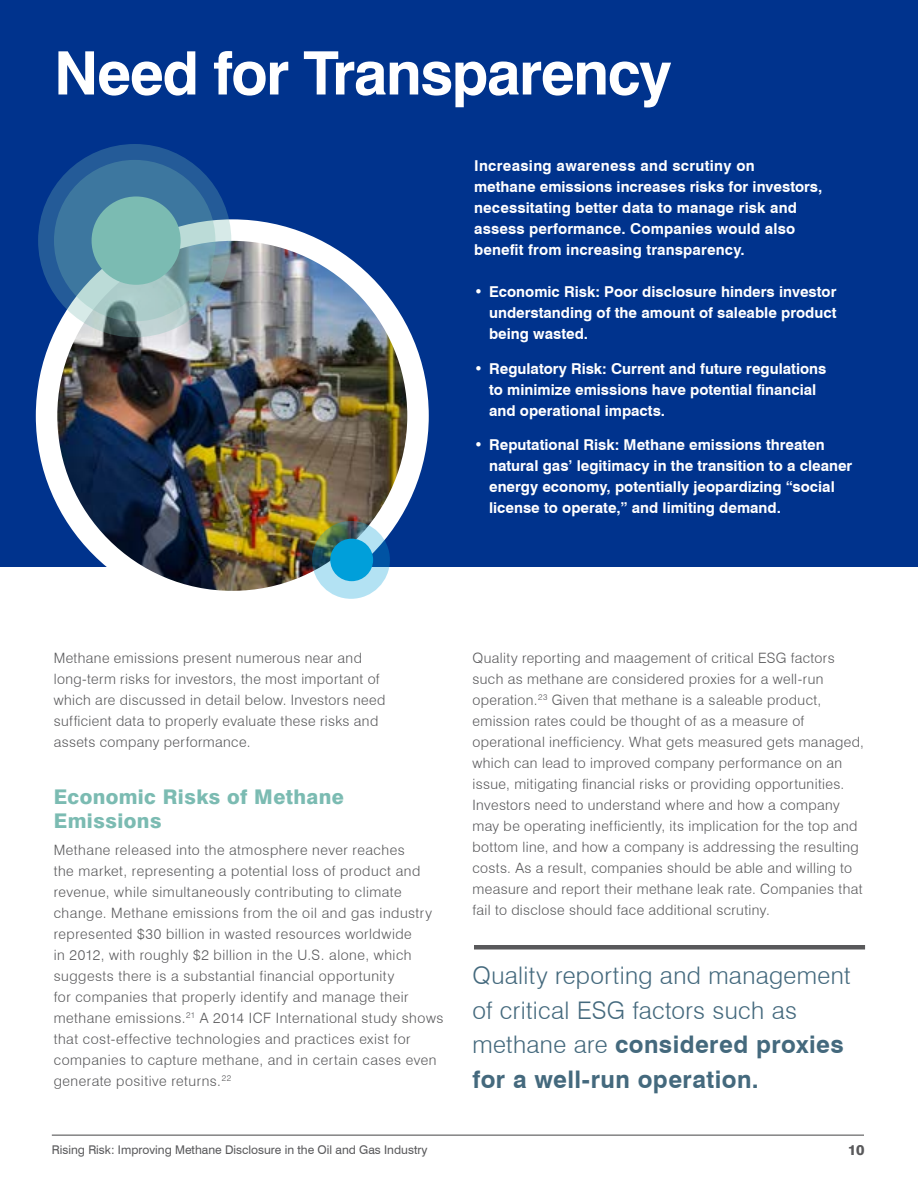
<style>
.page{position:relative;width:918px;height:1188px;background:#fff}
.page>*{position:absolute;margin:0;border:0;box-sizing:border-box;transform-origin:0 0}
.t1{font:700 60px "Swiss 721 BT";letter-spacing:-.025em;color:#fff}
.t2{font:300 24.3px/34.7px "Swiss 721 BT";letter-spacing:.015em;color:#44697d}
.t3{font:800 20.25px/24px "Swiss 721 BT";letter-spacing:.02em;color:#7bbbb2}
.t4{font:700 15px/21px "Swiss 721 BT";color:#fff}
.t5{font:300 14.25px/21px "Swiss 721 BT";letter-spacing:.03em;color:#59595b}
.t6{font:800 14.25px "Swiss 721 BT";color:#59595b}
.t7{font:12px "Swiss 721 BT";color:#59595b}
.s1{font-weight:700}
</style>
<div class="page">
<div style="left:0;top:0;width:918px;height:567px;background:#00338d"></div>
<img style="left:47px;top:230px;width:371px;height:372px;border-radius:186px">
<div style="left:36px;top:219px;width:393px;height:393px;border:21px solid #fff;border-radius:50%"></div>
<svg style="left:312px;top:521px;width:78px;height:78px;background:#79a7b3"></svg>
<div style="left:330px;top:539px;width:43px;height:42px;background:#009fda;border-radius:50%"></div>
<svg style="left:38px;top:144px;width:193px;height:193px;background:#6395aa"></svg>
<div style="left:474px;top:945px;width:391px;height:5px;background:#59595b"></div>
<hr style="left:52px;top:1135px;width:812px;height:1px;background:#59595b">
<h1 class="t1" style="left:54px;top:37px;width:619px">Need for Transparency</h1>
<p class="t4" style="left:474px;top:155px;width:350px">Increasing awareness and scrutiny on<br>methane emissions increases risks for investors, necessitating better data to manage risk and assess performance. Companies would also benefit from increasing transparency.</p>
<p class="t4" style="left:489px;top:281px;width:349px;text-align:justify;text-indent:-15px">• Economic Risk: Poor disclosure hinders investor understanding of the amount of saleable product being wasted.</p>
<p class="t4" style="left:489px;top:358px;width:339px;text-indent:-15px">• Regulatory Risk: Current and future regulations to minimize emissions have potential financial and operational impacts.</p>
<p class="t4" style="left:489px;top:434px;width:365px;text-indent:-15px">• Reputational Risk: Methane emissions threaten natural gas’ legitimacy in the transition to a cleaner energy economy, potentially jeopardizing “social license to operate,” and limiting demand.</p>
<p class="t5" style="left:54px;top:647px;width:333px">Methane emissions present numerous near and long-term risks for investors, the most important of which are discussed in detail below. Investors need sufficient data to properly evaluate these risks and assets company performance.</p>
<h3 class="t3" style="left:54px;top:785px;width:292px">Economic Risks of Methane<br>Emissions</h3>
<p class="t5" style="left:54px;top:839px;width:391px">Methane released into the atmosphere never reaches<br>the market, representing a potential loss of product and revenue, while simultaneously contributing to climate change. Methane emissions from the oil and gas industry represented $30 billion in wasted resources worldwide<br>in 2012, with roughly $2 billion in the U.S. alone, which suggests there is a substantial financial opportunity<br>for companies that properly identify and manage their methane emissions.<sup>21</sup> A 2014 ICF International study shows that cost-effective technologies and practices exist for companies to capture methane, and in certain cases even generate positive returns.<sup>22</sup></p>
<p class="t5" style="left:472px;top:647px;width:393px">Quality reporting and maagement of critical ESG factors such as methane are considered proxies for a well-run operation.<sup>23</sup> Given that methane is a saleable product, emission rates could be thought of as a measure of operational inefficiency. What gets measured gets managed, which can lead to improved company performance on an issue, mitigating financial risks or providing opportunities.<br>Investors need to understand where and how a company may be operating inefficiently, its implication for the top and bottom line, and how a company is addressing the resulting costs. As a result, companies should be able and willing to measure and report their methane leak rate. Companies that fail to disclose should face additional scrutiny.</p>
<h2 class="t2" style="left:472px;top:958px;width:380px">Quality reporting and management of critical ESG factors such as methane are <span class="s1">considered proxies for a well-run operation.</span></h2>
<p class="t7" style="left:52px;top:1142px;width:377px">Rising Risk: Improving Methane Disclosure in the Oil and Gas Industry</p>
<p class="t6" style="left:848px;top:1142px;width:18px">10</p>
</div>
